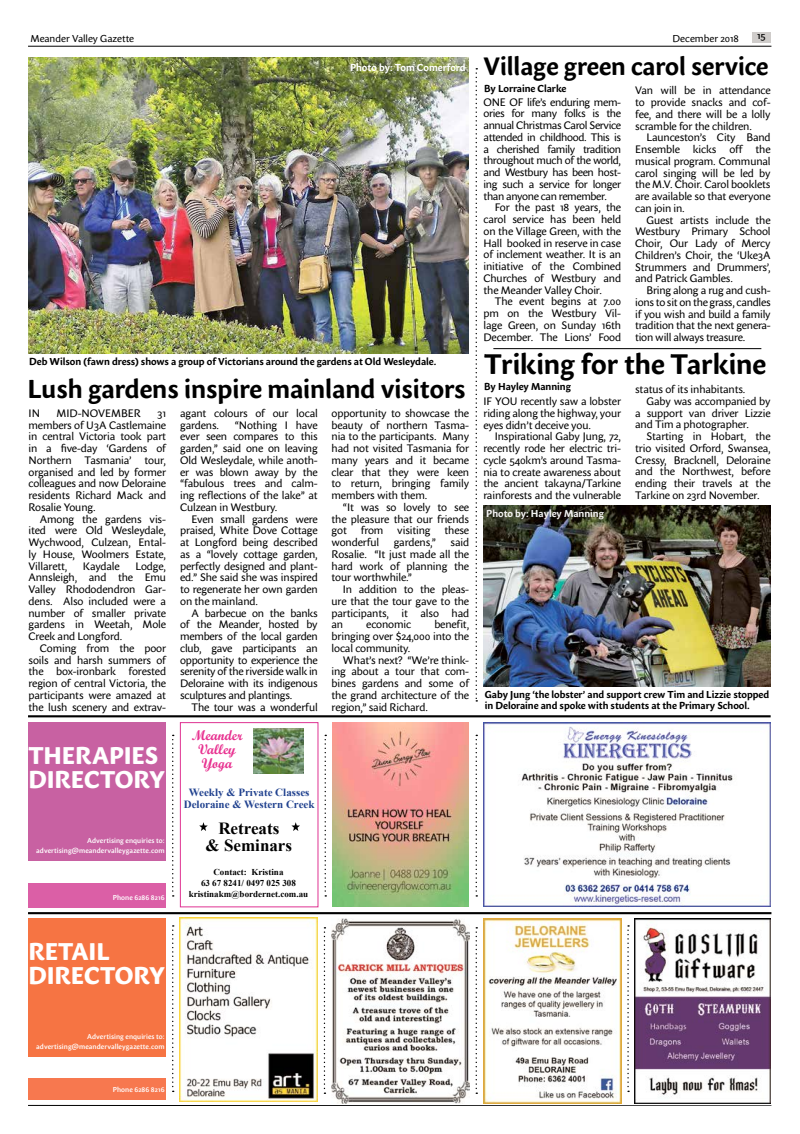
<style>
.page{position:relative;width:800px;height:1134px;background:#fff}
.page>*{position:absolute;margin:0;border:0;box-sizing:border-box;transform-origin:0 0}
.t1{font:700 28px "Sharik Sans";color:#000}
.t2{font:700 25.8px "Sharik Sans";color:#000}
.t3{font:700 25px "Sharik Sans";color:#000}
.t4{font:800 24px/24px "Sharik Sans";letter-spacing:-.005em;color:#fff}
.t5{font:700 17px/17px "Times New Roman";color:#000;text-align:center}
.t6{font:14px/14px "Script MT Bold";color:#e83190;text-align:center}
.t7{font:700 11px/12px "Times New Roman";color:#21428f;text-align:center}
.t8{font:10.8px/11.7px "Sharik Sans";letter-spacing:-.01em;color:#000;text-align:justify}
.t9{font:700 10px/11px "Sharik Sans";color:#000}
.t10{font:10px "Sharik Sans";color:#000}
.t11{font:700 10px "Sharik Sans";color:#f4f3f3}
.t12{font:700 10px "Sharik Sans";color:#fff}
.t13{font:500 10px "Sharik Sans";color:#000}
.t14{font:700 9px/11px "Times New Roman";color:#000;text-align:center}
.t15{font:600 7px/10px "Sharik Sans";letter-spacing:.015em;color:#fff;text-align:right}
</style>
<div class="page">
<div style="left:751px;top:32px;width:19px;height:11px;background:#cfccca"></div>
<hr style="left:28px;top:46px;width:743px;height:1px;background:#000">
<svg style="left:28px;top:1105px;width:743px;height:1px"></svg>
<div style="left:28px;top:919px;width:137px;height:138px;background:#f67443"></div>
<div style="left:28px;top:1079px;width:137px;height:21px;background:#f7784f"></div>
<img style="left:483px;top:919px;width:137px;height:184px">
<img style="left:634px;top:919px;width:136px;height:184px">
<svg style="left:172px;top:925px;width:2px;height:167px"></svg>
<img style="left:180px;top:917px;width:137px;height:184px">
<hr style="left:28px;top:715px;width:742px;height:2px;background:#000">
<div style="left:28px;top:722px;width:137px;height:139px;background:#c861a2"></div>
<div style="left:28px;top:883px;width:137px;height:24px;background:#db5fa6"></div>
<svg style="left:323px;top:927px;width:2px;height:167px"></svg>
<img style="left:332px;top:722px;width:136px;height:184px">
<img style="left:331px;top:919px;width:138px;height:184px">
<svg style="left:627px;top:925px;width:1px;height:167px"></svg>
<div style="left:180px;top:722px;width:138px;height:185px;border:1px solid #df3392"></div>
<img style="left:253px;top:729px;width:50px;height:44px">
<svg style="left:199px;top:822px;width:9px;height:9px"></svg>
<svg style="left:291px;top:822px;width:9px;height:9px"></svg>
<hr style="left:28px;top:912px;width:743px;height:2px;background:#000">
<svg style="left:475px;top:927px;width:2px;height:167px"></svg>
<svg style="left:172px;top:735px;width:2px;height:162px"></svg>
<svg style="left:324px;top:735px;width:2px;height:162px"></svg>
<svg style="left:475px;top:735px;width:2px;height:162px"></svg>
<img style="left:483px;top:722px;width:287px;height:184px">
<img style="left:28px;top:58px;width:440px;height:295px">
<img style="left:483px;top:505px;width:287px;height:182px">
<hr style="left:493px;top:348px;width:268px;height:1px;background:#000">
<svg style="left:475px;top:68px;width:2px;height:634px"></svg>
<p class="t10" style="left:30px;top:32px;width:105px">Meander Valley Gazette</p>
<p class="t10" style="left:672px;top:32px;width:68px">December 2018</p>
<p class="t13" style="left:756px;top:29px;width:10px">15</p>
<p class="t12" style="left:350px;top:60px;width:117px">Photo by: Tom Comerford</p>
<p class="t9" style="left:29px;top:355px;width:408px">Deb Wilson (fawn dress) shows a group of Victorians around the gardens at Old Wesleydale.</p>
<h2 class="t2" style="left:28px;top:370px;width:439px">Lush gardens inspire mainland visitors</h2>
<p class="t8" style="left:29px;top:407px;width:13px">IN</p>
<p class="t8" style="left:56px;top:407px;width:86px">MID-NOVEMBER</p>
<p class="t8" style="left:28px;top:407px;width:140px;text-indent:129px">31 members of U3A Castlemaine in central Victoria took part in a five-day ‘Gardens of Northern Tasmania’ tour, organised and led by former colleagues and now Deloraine residents Richard Mack and Rosalie Young.</p>
<p class="t8" style="left:28px;top:513px;width:139px;text-indent:11px">Among the gardens vis&shy;ited were Old Wesleydale, Wychwood, Culzean, Ental&shy;ly House, Woolmers Estate, Villarett,</p>
<p class="t8" style="left:28px;top:560px;width:139px;text-indent:107px">Lodge, Annsleigh, and the Emu Valley Rhododendron Gar&shy;dens. Also included were a number of smaller private gardens in Weetah, Mole Creek and Longford.</p>
<p class="t8" style="left:28px;top:642px;width:140px;text-indent:11px">Coming from the poor soils and harsh summers of the box-ironbark forested region of central Victoria, the participants were amazed at the lush scenery and extrav-</p>
<p class="t8" style="left:83px;top:560px;width:38px">Kaydale</p>
<h3 class="t4" style="left:28px;top:742px;width:138px">THERAPIES<br>DIRECTORY</h3>
<p class="t15" style="left:36px;top:835px;width:130px">Advertising enquiries to: advertising@meandervalleygazette.com</p>
<p class="t15" style="left:113px;top:892px;width:53px">Phone 6286 8216</p>
<p class="t8" style="left:180px;top:407px;width:139px">agant colours of our local gardens.</p>
<p class="t8" style="left:180px;top:419px;width:139px;text-indent:55px">“Nothing I have ever seen compares to this garden,” said one on leaving Old Wesleydale, while anoth&shy;er was blown away by the “fabulous trees and calm&shy;ing reflections of the lake” at Culzean in Westbury.</p>
<p class="t8" style="left:180px;top:513px;width:139px;text-indent:11px">Even small gardens were praised, White Dove Cottage at Longford being described as a “lovely cottage garden, perfectly designed and plant&shy;ed.” She said she was inspired to regenerate her own garden on the mainland.</p>
<p class="t8" style="left:180px;top:607px;width:139px;text-indent:11px">A barbecue on the banks of the Meander, hosted by members of the local garden club, gave participants an opportunity to experience the serenity of the riverside walk in Deloraine with its indigenous sculptures and plantings.</p>
<p class="t8" style="left:191px;top:701px;width:128px">The tour was a wonderful</p>
<p class="t6" style="left:192px;top:728px;width:52px">Meander<br>Valley<br>Yoga</p>
<p class="t7" style="left:184px;top:786px;width:132px">Weekly &amp; Private Classes<br>Deloraine &amp; Western Creek</p>
<h3 class="t5" style="left:205px;top:820px;width:88px">Retreats<br>&amp; Seminars</h3>
<p class="t14" style="left:189px;top:867px;width:121px">Contact: Kristina<br>63 67 8241/ 0497 025 308 kristinakm@bordernet.com.au</p>
<p class="t8" style="left:331px;top:407px;width:139px">opportunity to showcase the beauty of northern Tasma&shy;nia to the participants. Many had not visited Tasmania for many years and it became clear that they were keen to return, bringing family members with them.</p>
<p class="t8" style="left:331px;top:501px;width:139px;text-indent:11px">“It was so lovely to see the pleasure that our friends got</p>
<p class="t8" style="left:360px;top:524px;width:24px">from</p>
<p class="t8" style="left:397px;top:524px;width:35px">visiting</p>
<p class="t8" style="left:444px;top:524px;width:26px">these</p>
<p class="t8" style="left:331px;top:536px;width:49px">wonderful</p>
<p class="t8" style="left:393px;top:536px;width:44px">gardens,”</p>
<p class="t8" style="left:331px;top:536px;width:139px;text-indent:119px">said Rosalie. “It just made all the hard work of planning the tour worthwhile.”</p>
<p class="t8" style="left:331px;top:583px;width:139px;text-indent:11px">In addition to the pleas&shy;ure that the tour gave to the participants, it also had an</p>
<p class="t8" style="left:331px;top:618px;width:139px;text-indent:103px">benefit, bringing over $24,000 into the local community.</p>
<p class="t8" style="left:331px;top:654px;width:140px;text-indent:11px">What’s next? “We’re think&shy;ing about a tour that com&shy;bines gardens and some of the grand architecture of the region,” said Richard.</p>
<p class="t8" style="left:366px;top:618px;width:46px">economic</p>
<h3 class="t3" style="left:483px;top:48px;width:286px">Village green carol service</h3>
<p class="t9" style="left:484px;top:82px;width:84px">By Lorraine Clarke</p>
<p class="t8" style="left:483px;top:96px;width:139px">ONE OF life’s enduring mem&shy;ories for many folks is the annual Christmas Carol Service attended in childhood. This is a cherished family tradition throughout much of the world, and Westbury has been host&shy;ing such a service for longer than anyone can remember.</p>
<p class="t8" style="left:483px;top:202px;width:139px;text-indent:11px">For the past 18 years, the carol service has been held on the Village Green, with the Hall booked in reserve in case of inclement weather. It is an initiative of the Combined Churches of Westbury and the Meander Valley Choir.</p>
<p class="t8" style="left:483px;top:296px;width:139px;text-indent:11px">The event begins at 7.00 pm on the Westbury Vil&shy;lage Green, on Sunday 16th December. The Lions’ Food</p>
<p class="t8" style="left:635px;top:84px;width:137px">Van will be in attendance to provide snacks and cof&shy;fee, and there will be a lolly scramble for the children.</p>
<p class="t8" style="left:635px;top:131px;width:137px;text-indent:11px">Launceston’s City Band Ensemble kicks off the musical program. Communal carol singing will be led by the M.V. Choir. Carol booklets are available so that everyone can join in.</p>
<p class="t8" style="left:635px;top:214px;width:137px;text-indent:11px">Guest artists include the Westbury Primary School Choir, Our Lady of Mercy Children’s Choir, the ‘Uke3A Strummers and Drummers’, and Patrick Gambles.</p>
<p class="t8" style="left:635px;top:284px;width:137px;text-indent:11px">Bring along a rug and cush&shy;ions to sit on the grass, candles if you wish and build a family tradition that the next genera&shy;tion will always treasure.</p>
<h1 class="t1" style="left:484px;top:345px;width:283px">Triking for the Tarkine</h1>
<p class="t9" style="left:484px;top:381px;width:88px">By Hayley Manning</p>
<p class="t8" style="left:635px;top:383px;width:112px">status of its inhabitants.</p>
<p class="t8" style="left:646px;top:395px;width:126px">Gaby was accompanied by</p>
<p class="t8" style="left:635px;top:407px;width:137px">a support van driver Lizzie</p>
<p class="t8" style="left:635px;top:419px;width:115px">and Tim a photographer.</p>
<p class="t8" style="left:646px;top:430px;width:126px">Starting in Hobart, the</p>
<p class="t8" style="left:635px;top:442px;width:137px">trio visited Orford, Swansea,</p>
<p class="t8" style="left:635px;top:454px;width:137px">Cressy, Bracknell, Deloraine</p>
<p class="t8" style="left:635px;top:466px;width:137px">and the Northwest, before</p>
<p class="t8" style="left:635px;top:477px;width:137px">ending their travels at the</p>
<p class="t8" style="left:635px;top:489px;width:126px">Tarkine on 23rd November.</p>
<p class="t8" style="left:483px;top:395px;width:139px">IF YOU recently saw a lobster riding along the highway, your eyes didn’t deceive you.</p>
<p class="t8" style="left:483px;top:430px;width:139px;text-indent:11px">Inspirational Gaby Jung, 72, recently rode her electric tri&shy;cycle 540km’s around Tasma&shy;nia to create awareness about the ancient takayna/Tarkine rainforests and the vulnerable</p>
<p class="t11" style="left:486px;top:506px;width:119px">Photo by: Hayley Manning</p>
<p class="t9" style="left:484px;top:689px;width:286px">Gaby Jung ‘the lobster’ and support crew Tim and Lizzie stopped in Deloraine and spoke with students at the Primary School.</p>
<h3 class="t4" style="left:28px;top:939px;width:138px">RETAIL<br>DIRECTORY</h3>
<p class="t15" style="left:36px;top:1031px;width:130px">Advertising enquiries to: advertising@meandervalleygazette.com</p>
<p class="t15" style="left:113px;top:1084px;width:53px">Phone 6286 8216</p>
</div>
